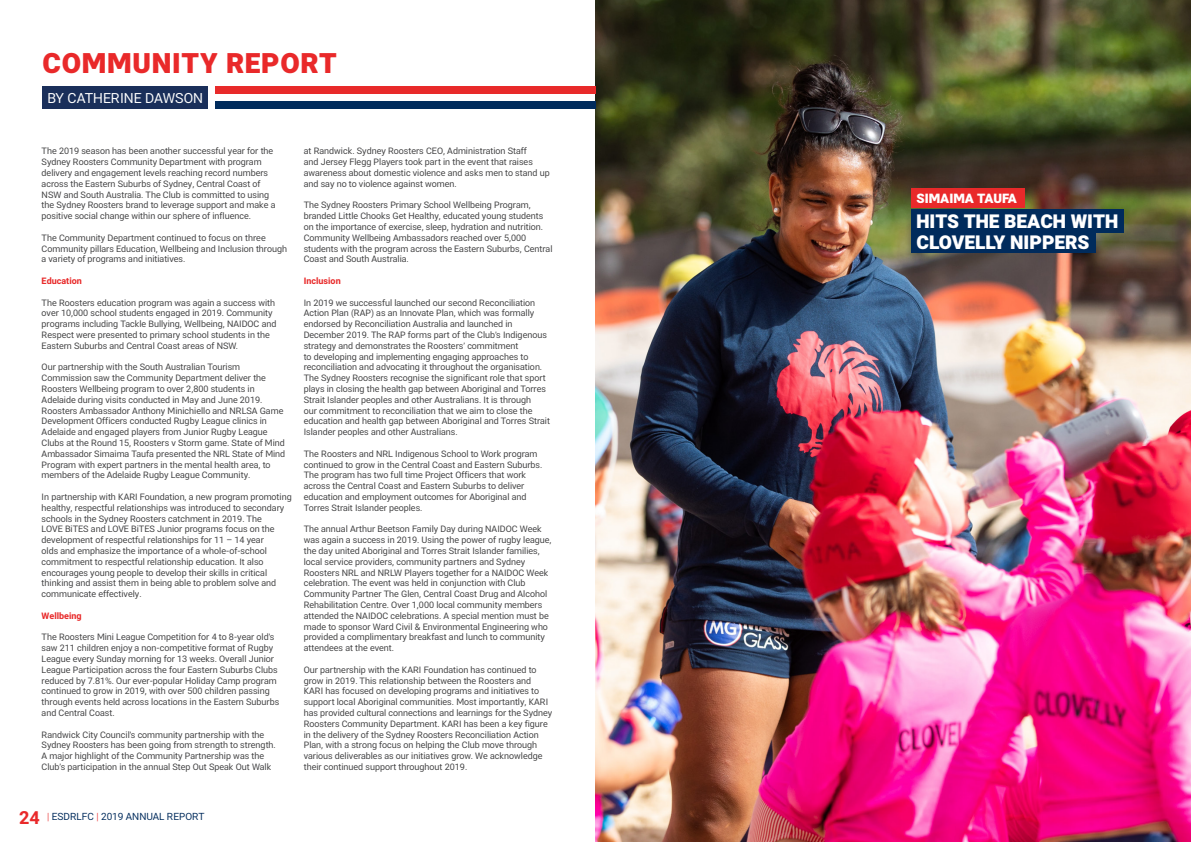
<style>
.page{position:relative;width:1191px;height:842px;background:#fff}
.page>*{position:absolute;margin:0;border:0;box-sizing:border-box;transform-origin:0 0}
.t1{font:900 28px "TP2";letter-spacing:.025em;color:#e9292a}
.t2{font:900 19.1px "TP2";color:#fff}
.t3{font:14px "TP2";color:#fff}
.t4{font:900 13.1px "TP2";color:#fff}
.t5{font:10px "TP2";color:#002b5c}
.t6{font:9px/10.8px "TP2";color:#3e3e3f}
.t7{font:700 9px "TP2";color:#e82a2a}
.s1{font-weight:700;font-size:18px;color:#e9292a}
.s2{color:#e9292a}
</style>
<div class="page">
<img style="left:595px;top:0;width:596px;height:842px">
<div style="left:43px;top:86px;width:165px;height:23px;background:#1a2f5a"></div>
<div style="left:215px;top:86px;width:380px;height:8px;background:#e82a2a"></div>
<div style="left:215px;top:101px;width:380px;height:8px;background:#002b5c"></div>
<div style="left:911px;top:230px;width:184px;height:23px;background:#002b5c"></div>
<div style="left:911px;top:188px;width:113px;height:19px;background:#e9292a"></div>
<div style="left:911px;top:209px;width:212px;height:24px;background:#002b5c"></div>
<p class="t1" style="left:43px;top:44px;width:296px">COMMUNITY REPORT</p>
<p class="t3" style="left:48px;top:88px;width:157px">BY CATHERINE DAWSON</p>
<p class="t6" style="left:42px;top:145px;width:235px">The 2019 season has been another successful year for the Sydney Roosters Community Department with program delivery and engagement levels reaching record numbers across the Eastern Suburbs of Sydney, Central Coast of NSW and South Australia. The Club is committed to using the Sydney Roosters brand to leverage support and make a positive social change within our sphere of influence.</p>
<p class="t6" style="left:42px;top:232px;width:247px">The Community Department continued to focus on three<br>Community pillars Education, Wellbeing and Inclusion through a variety of programs and initiatives.</p>
<p class="t7" style="left:42px;top:274px;width:42px">Education</p>
<p class="t6" style="left:42px;top:297px;width:236px">The Roosters education program was again a success with over 10,000 school students engaged in 2019. Community programs including Tackle Bullying, Wellbeing, NAIDOC and Respect were presented to primary school students in the Eastern Suburbs and Central Coast areas of NSW.</p>
<p class="t6" style="left:42px;top:361px;width:245px">Our partnership with the South Australian Tourism Commission saw the Community Department deliver the Roosters Wellbeing program to over 2,800 students in Adelaide during visits conducted in May and June 2019.<br>Roosters Ambassador Anthony Minichiello and NRLSA Game Development Officers conducted Rugby League clinics in Adelaide and engaged players from Junior Rugby League Clubs at the Round 15, Roosters v Storm game. State of Mind Ambassador Simaima Taufa presented the NRL State of Mind Program with expert partners in the mental health area, to members of the Adelaide Rugby League Community.</p>
<p class="t6" style="left:42px;top:491px;width:251px">In partnership with KARI Foundation, a new program promoting healthy, respectful relationships was introduced to secondary schools in the Sydney Roosters catchment in 2019. The<br>LOVE BiTES and LOVE BiTES Junior programs focus on the development of respectful relationships for 11 – 14 year<br>olds and emphasize the importance of a whole-of-school commitment to respectful relationship education. It also encourages young people to develop their skills in critical thinking and assist them in being able to problem solve and communicate effectively.</p>
<p class="t7" style="left:42px;top:609px;width:42px">Wellbeing</p>
<p class="t6" style="left:42px;top:631px;width:239px">The Roosters Mini League Competition for 4 to 8-year old’s saw 211 children enjoy a non-competitive format of Rugby League every Sunday morning for 13 weeks. Overall Junior League Participation across the four Eastern Suburbs Clubs reduced by 7.81%. Our ever-popular Holiday Camp program continued to grow in 2019, with over 500 children passing through events held across locations in the Eastern Suburbs and Central Coast.</p>
<p class="t6" style="left:42px;top:729px;width:236px">Randwick City Council’s community partnership with the Sydney Roosters has been going from strength to strength.<br>A major highlight of the Community Partnership was the Club’s participation in the annual Step Out Speak Out Walk</p>
<p class="t6" style="left:304px;top:145px;width:247px">at Randwick. Sydney Roosters CEO, Administration Staff<br>and Jersey Flegg Players took part in the event that raises awareness about domestic violence and asks men to stand up and say no to violence against women.</p>
<p class="t6" style="left:304px;top:199px;width:250px">The Sydney Roosters Primary School Wellbeing Program, branded Little Chooks Get Healthy, educated young students on the importance of exercise, sleep, hydration and nutrition.<br>Community Wellbeing Ambassadors reached over 5,000 students with the program across the Eastern Suburbs, Central Coast and South Australia.</p>
<p class="t7" style="left:304px;top:274px;width:38px">Inclusion</p>
<p class="t6" style="left:304px;top:297px;width:248px">In 2019 we successful launched our second Reconciliation Action Plan (RAP) as an Innovate Plan, which was formally endorsed by Reconciliation Australia and launched in December 2019. The RAP forms part of the Club’s Indigenous strategy and demonstrates the Roosters’ commitment<br>to developing and implementing engaging approaches to reconciliation and advocating it throughout the organisation.<br>The Sydney Roosters recognise the significant role that sport plays in closing the health gap between Aboriginal and Torres Strait Islander peoples and other Australians. It is through<br>our commitment to reconciliation that we aim to close the education and health gap between Aboriginal and Torres Strait Islander peoples and other Australians.</p>
<p class="t6" style="left:304px;top:448px;width:240px">The Roosters and NRL Indigenous School to Work program continued to grow in the Central Coast and Eastern Suburbs.<br>The program has two full time Project Officers that work across the Central Coast and Eastern Suburbs to deliver education and employment outcomes for Aboriginal and Torres Strait Islander peoples.</p>
<p class="t6" style="left:304px;top:523px;width:249px">The annual Arthur Beetson Family Day during NAIDOC Week was again a success in 2019. Using the power of rugby league, the day united Aboriginal and Torres Strait Islander families, local service providers, community partners and Sydney Roosters NRL and NRLW Players together for a NAIDOC Week celebration. The event was held in conjunction with Club Community Partner The Glen, Central Coast Drug and Alcohol Rehabilitation Centre. Over 1,000 local community members attended the NAIDOC celebrations. A special mention must be made to sponsor Ward Civil &amp; Environmental Engineering who provided a complimentary breakfast and lunch to community attendees at the event.</p>
<p class="t6" style="left:304px;top:664px;width:250px">Our partnership with the KARI Foundation has continued to grow in 2019. This relationship between the Roosters and KARI has focused on developing programs and initiatives to support local Aboriginal communities. Most importantly, KARI has provided cultural connections and learnings for the Sydney Roosters Community Department. KARI has been a key figure in the delivery of the Sydney Roosters Reconciliation Action Plan, with a strong focus on helping the Club move through various deliverables as our initiatives grow. We acknowledge their continued support throughout 2019.</p>
<p class="t5" style="left:19px;top:809px;width:187px"><span class="s1">24</span> <span class="s2">|</span> ESDRLFC <span class="s2">|</span> 2019 ANNUAL REPORT</p>
<p class="t4" style="left:916px;top:189px;width:102px">SIMAIMA TAUFA</p>
<p class="t2" style="left:916px;top:208px;width:203px">HITS THE BEACH WITH</p>
<p class="t2" style="left:916px;top:229px;width:174px">CLOVELLY NIPPERS</p>
</div>
